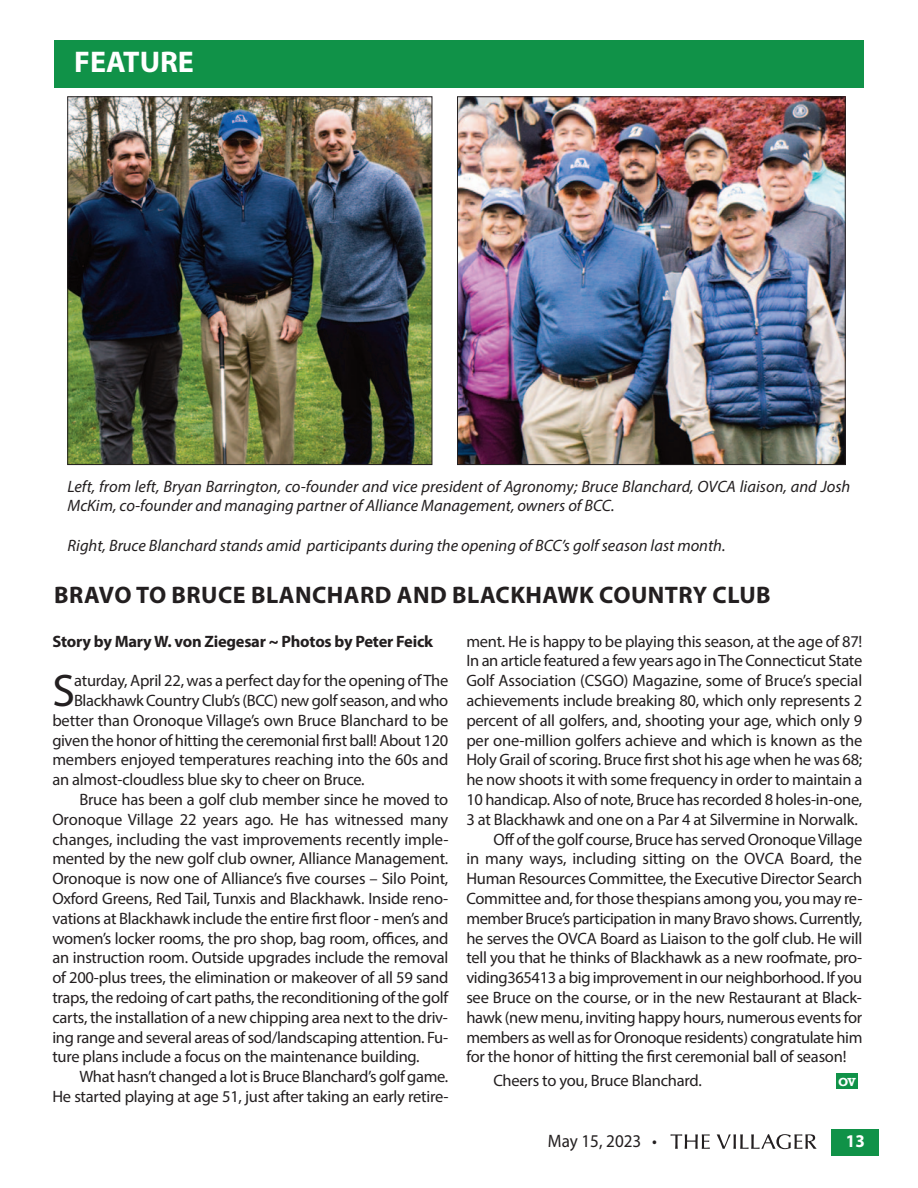
<style>
.page{position:relative;width:918px;height:1188px;background:#fff}
.page>*{position:absolute;margin:0;border:0;box-sizing:border-box;transform-origin:0 0}
.t1{font:45.9px "Myriad Pro";color:#231f20}
.t2{font:700 30px "Myriad Pro";color:#fff}
.t3{font:700 24px "Myriad Pro";letter-spacing:.02em;color:#231f20}
.t4{font:18px "Myriad Pro";color:#231f20;scale:.95 1}
.t5{font:700 18px "Myriad Pro";color:#fff;scale:.95 1}
.t6{font:16.5px/19.8px "Myriad Pro";letter-spacing:-.015em;color:#231f20;text-align:justify}
.t7{font:italic 16.5px/19.8px "Myriad Pro";color:#231f20}
.t8{font:700 16.5px "Myriad Pro";letter-spacing:-.015em;color:#231f20}
.t9{font:700 12px "Rockwell";color:#fff}
</style>
<div class="page">
<div style="left:832px;top:1129px;width:47px;height:27px;background:#109248"></div>
<svg style="left:671px;top:1134px;width:146px;height:15px"></svg>
<div style="left:54px;top:40px;width:810px;height:48px;background:#109248"></div>
<div style="left:836px;top:1074px;width:22px;height:15px;background:#109248"></div>
<img style="left:70px;top:99px;width:360px;height:364px">
<div style="left:68px;top:97px;width:364px;height:368px;border:1px solid #231f20"></div>
<img style="left:459px;top:99px;width:384px;height:364px">
<div style="left:457px;top:97px;width:388px;height:368px;border:1px solid #231f20"></div>
<p class="t2" style="left:74px;top:50px;width:121px">FEATURE</p>
<p class="t7" style="left:67px;top:478px;width:784px">Left, from left, Bryan Barrington, co-founder and vice president of Agronomy; Bruce Blanchard, OVCA liaison, and Josh<br>McKim, co-founder and managing partner of Alliance Management, owners of BCC.</p>
<p class="t7" style="left:67px;top:537px;width:660px">Right, Bruce Blanchard stands amid participants during the opening of BCC’s golf season last month.</p>
<p class="t3" style="left:54px;top:586px;width:718px">BRAVO TO BRUCE BLANCHARD AND BLACKHAWK COUNTRY CLUB</p>
<p class="t8" style="left:52px;top:635px;width:382px">Story by Mary W. von Ziegesar ~ Photos by Peter Feick</p>
<p class="t1" style="left:52px;top:673px;width:24px">S</p>
<p class="t6" style="left:74px;top:672px;width:376px">aturday, April 22, was a perfect day for the opening of The</p>
<p class="t6" style="left:74px;top:692px;width:376px">Blackhawk Country Club’s (BCC) new golf season, and who</p>
<p class="t6" style="left:52px;top:712px;width:397px">better than Oronoque Village’s own Bruce Blanchard to be</p>
<p class="t6" style="left:52px;top:732px;width:397px">given the honor of hitting the ceremonial first ball! About 120</p>
<p class="t6" style="left:52px;top:751px;width:397px">members enjoyed temperatures reaching into the 60s and</p>
<p class="t6" style="left:52px;top:771px;width:314px">an almost-cloudless blue sky to cheer on Bruce.</p>
<p class="t6" style="left:52px;top:791px;width:398px;text-indent:27px">Bruce has been a golf club member since he moved to Oronoque Village 22 years ago. He has witnessed many changes, including the vast improvements recently imple&shy;mented by the new golf club owner, Alliance Management.<br>Oronoque is now one of Alliance’s five courses – Silo Point, Oxford Greens, Red Tail, Tunxis and Blackhawk. Inside reno&shy;vations at Blackhawk include the entire first floor - men’s and women’s locker rooms, the pro shop, bag room, offices, and an instruction room. Outside upgrades include the removal of 200-plus trees, the elimination or makeover of all 59 sand traps, the redoing of cart paths, the reconditioning of the golf carts, the installation of a new chipping area next to the driv&shy;ing range and several areas of sod/landscaping attention. Fu&shy;ture plans include a focus on the maintenance building.</p>
<p class="t6" style="left:52px;top:1068px;width:398px;text-align:right">What hasn’t changed a lot is Bruce Blanchard’s golf game.<br>He started playing at age 51, just after taking an early retire-</p>
<p class="t6" style="left:466px;top:633px;width:398px">ment. He is happy to be playing this season, at the age of 87!<br>In an article featured a few years ago in The Connecticut State Golf Association (CSGO) Magazine, some of Bruce’s special achievements include breaking 80, which only represents 2 percent of all golfers, and, shooting your age, which only 9 per one-million golfers achieve and which is known as the Holy Grail of scoring. Bruce first shot his age when he was 68; he now shoots it with some frequency in order to maintain a 10 handicap. Also of note, Bruce has recorded 8 holes-in-one, 3 at Blackhawk and one on a Par 4 at Silvermine in Norwalk.</p>
<p class="t6" style="left:466px;top:831px;width:398px;text-indent:27px">Off of the golf course, Bruce has served Oronoque Village in many ways, including sitting on the OVCA Board, the Human Resources Committee, the Executive Director Search Committee and, for those thespians among you, you may re&shy;member Bruce’s participation in many Bravo shows. Currently, he serves the OVCA Board as Liaison to the golf club. He will tell you that he thinks of Blackhawk as a new roofmate, pro&shy;viding365413 a big improvement in our neighborhood. If you see Bruce on the course, or in the new Restaurant at Black&shy;hawk (new menu, inviting happy hours, numerous events for members as well as for Oronoque residents) congratulate him for the honor of hitting the first ceremonial ball of season!</p>
<p class="t6" style="left:493px;top:1071px;width:210px">Cheers to you, Bruce Blanchard.</p>
<p class="t9" style="left:838px;top:1074px;width:19px">OV</p>
<p class="t4" style="left:548px;top:1134px;width:116px">May 15, 2023 •</p>
<p class="t5" style="left:846px;top:1134px;width:21px">13</p>
</div>
